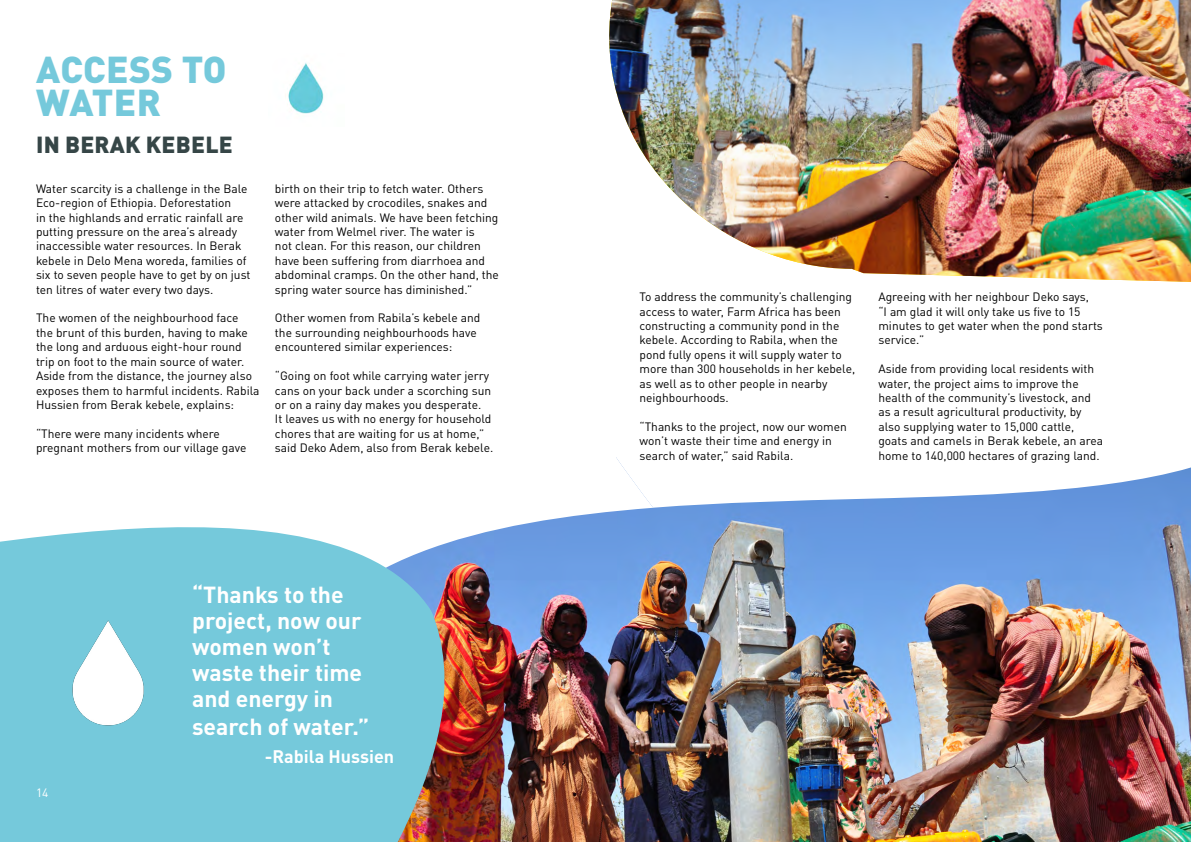
<style>
.page{position:relative;width:1191px;height:842px;background:#fff}
.page>*{position:absolute;margin:0;border:0;box-sizing:border-box;transform-origin:0 0}
.t1{font:900 37px/33px "DIN Pro";letter-spacing:.005em;color:#75c9db}
.t2{font:700 23px/26.3px "DIN Pro";color:#fff}
.t3{font:900 23px "DIN Pro";letter-spacing:.01em;color:#364647}
.t4{font:700 18px "DIN Pro";color:#fff}
.t5{font:12px/14.4px "DIN Pro";color:#000}
.t6{font:12px "DIN Pro";color:#fff}
</style>
<div class="page">
<img style="left:539px;top:714px;width:652px;height:128px">
<img style="left:539px;top:714px;width:239px;height:67px">
<img style="left:539px;top:457px;width:652px;height:257px">
<img style="left:0;top:521px;width:539px;height:321px">
<img style="left:28px;top:593px;width:159px;height:159px">
<img style="left:609px;top:0;width:582px;height:282px">
<img style="left:288px;top:62px;width:36px;height:52px">
<h1 class="t1" style="left:36px;top:52px;width:192px">ACCESS TO<br>WATER</h1>
<h2 class="t3" style="left:36px;top:129px;width:198px">IN BERAK KEBELE</h2>
<p class="t5" style="left:36px;top:180px;width:216px">Water scarcity is a challenge in the Bale Eco-region of Ethiopia. Deforestation<br>in the highlands and erratic rainfall are putting pressure on the area’s already inaccessible water resources. In Berak kebele in Delo Mena woreda, families of six to seven people have to get by on just ten litres of water every two days.</p>
<p class="t5" style="left:36px;top:310px;width:225px">The women of the neighbourhood face<br>the brunt of this burden, having to make the long and arduous eight-hour round trip on foot to the main source of water.<br>Aside from the distance, the journey also exposes them to harmful incidents. Rabila Hussien from Berak kebele, explains:</p>
<p class="t5" style="left:36px;top:425px;width:212px">“There were many incidents where pregnant mothers from our village gave</p>
<p class="t5" style="left:275px;top:180px;width:225px">birth on their trip to fetch water. Others were attacked by crocodiles, snakes and other wild animals. We have been fetching water from Welmel river. The water is<br>not clean. For this reason, our children have been suffering from diarrhoea and abdominal cramps. On the other hand, the spring water source has diminished.”</p>
<p class="t5" style="left:275px;top:310px;width:207px">Other women from Rabila’s kebele and the surrounding neighbourhoods have encountered similar experiences:</p>
<p class="t5" style="left:275px;top:367px;width:220px">“Going on foot while carrying water jerry cans on your back under a scorching sun or on a rainy day makes you desperate.<br>It leaves us with no energy for household chores that are waiting for us at home,” said Deko Adem, also from Berak kebele.</p>
<p class="t6" style="left:36px;top:783px;width:14px">14</p>
<h2 class="t2" style="left:192px;top:579px;width:179px">“Thanks to the project, now our women won’t waste their time and energy in search of water.”</h2>
<h3 class="t4" style="left:265px;top:741px;width:131px">-Rabila Hussien</h3>
<p class="t5" style="left:639px;top:288px;width:217px">To address the community’s challenging access to water, Farm Africa has been constructing a community pond in the kebele. According to Rabila, when the pond fully opens it will supply water to more than 300 households in her kebele, as well as to other people in nearby neighbourhoods.</p>
<p class="t5" style="left:639px;top:418px;width:209px">“Thanks to the project, now our women won’t waste their time and energy in search of water,” said Rabila.</p>
<p class="t5" style="left:878px;top:288px;width:226px">Agreeing with her neighbour Deko says,<br>“I am glad it will only take us five to 15 minutes to get water when the pond starts service.”</p>
<p class="t5" style="left:878px;top:360px;width:226px">Aside from providing local residents with water, the project aims to improve the health of the community’s livestock, and as a result agricultural productivity, by also supplying water to 15,000 cattle, goats and camels in Berak kebele, an area home to 140,000 hectares of grazing land.</p>
</div>
